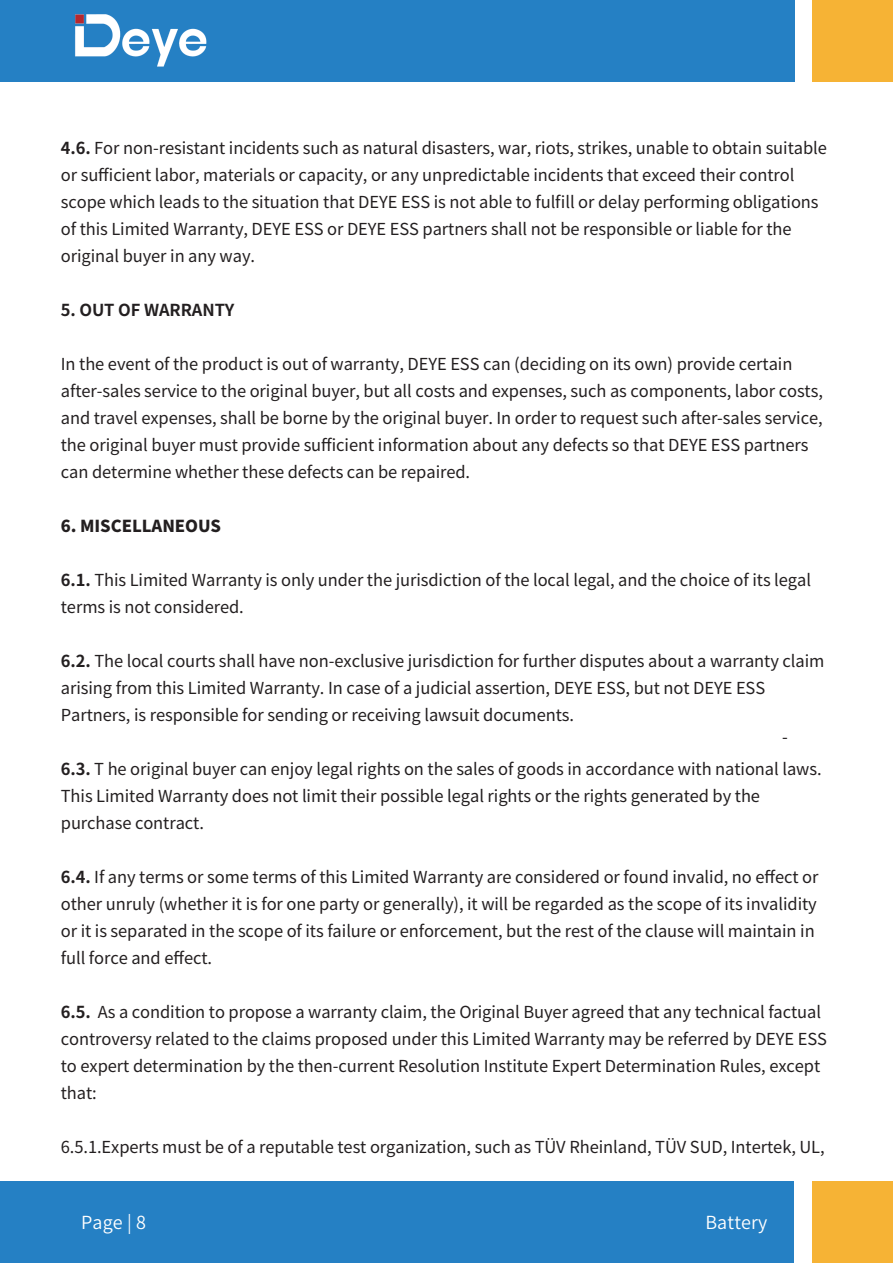
<style>
.page{position:relative;width:893px;height:1263px;background:#fff}
.page>*{position:absolute;margin:0;border:0;box-sizing:border-box;transform-origin:0 0}
.t1{font:18px "Source Han Sans CN";letter-spacing:.01em;color:#fff}
.t2{font:16.5px/27px "Source Han Sans CN";letter-spacing:-.005em;color:#231f20}
.t3{font:700 16.5px "Source Han Sans CN";letter-spacing:-.005em;color:#231f20}
.t4{font:800 16.5px "Source Han Sans CN";letter-spacing:-.005em;color:#231f20}
.s1{font-weight:700}
</style>
<div class="page">
<div style="left:0;top:1182px;width:794px;height:81px;background:#2580c4"></div>
<div style="left:812px;top:1182px;width:81px;height:81px;background:#f6b335"></div>
<div style="left:0;top:0;width:794px;height:81px;background:#2580c4"></div>
<div style="left:813px;top:0;width:80px;height:81px;background:#f6b335"></div>
<p class="t2" style="left:61px;top:135px;width:768px"><span class="s1">4.6.</span> For non-resistant incidents such as natural disasters, war, riots, strikes, unable to obtain suitable or sufficient labor, materials or capacity, or any unpredictable incidents that exceed their control scope which leads to the situation that DEYE ESS is not able to fulfill or delay performing obligations of this Limited Warranty, DEYE ESS or DEYE ESS partners shall not be responsible or liable for the original buyer in any way.</p>
<p class="t3" style="left:61px;top:300px;width:175px">5. OUT OF WARRANTY</p>
<p class="t2" style="left:61px;top:350px;width:764px">In the event of the product is out of warranty, DEYE ESS can (deciding on its own) provide certain after-sales service to the original buyer, but all costs and expenses, such as components, labor costs, and travel expenses, shall be borne by the original buyer. In order to request such after-sales service, the original buyer must provide sufficient information about any defects so that DEYE ESS partners can determine whether these defects can be repaired.</p>
<p class="t4" style="left:61px;top:516px;width:162px">6. MISCELLANEOUS</p>
<p class="t2" style="left:61px;top:566px;width:752px"><span class="s1">6.1.</span> This Limited Warranty is only under the jurisdiction of the local legal, and the choice of its legal terms is not considered.</p>
<p class="t2" style="left:61px;top:647px;width:765px"><span class="s1">6.2.</span> The local courts shall have non-exclusive jurisdiction for further disputes about a warranty claim arising from this Limited Warranty. In case of a judicial assertion, DEYE ESS, but not DEYE ESS<br>Partners, is responsible for sending or receiving lawsuit documents.</p>
<p class="t2" style="left:61px;top:755px;width:762px"><span class="s1">6.3.</span> T he original buyer can enjoy legal rights on the sales of goods in accordance with national laws.<br>This Limited Warranty does not limit their possible legal rights or the rights generated by the purchase contract.</p>
<p class="t2" style="left:61px;top:863px;width:759px"><span class="s1">6.4.</span> If any terms or some terms of this Limited Warranty are considered or found invalid, no effect or other unruly (whether it is for one party or generally), it will be regarded as the scope of its invalidity or it is separated in the scope of its failure or enforcement, but the rest of the clause will maintain in full force and effect.</p>
<p class="t2" style="left:782px;top:723px;width:7px">-</p>
<p class="t2" style="left:61px;top:998px;width:768px"><span class="s1">6.5.</span> As a condition to propose a warranty claim, the Original Buyer agreed that any technical factual controversy related to the claims proposed under this Limited Warranty may be referred by DEYE ESS to expert determination by the then-current Resolution Institute Expert Determination Rules, except that:</p>
<p class="t2" style="left:61px;top:1133px;width:765px">6.5.1.Experts must be of a reputable test organization, such as TÜV Rheinland, TÜV SUD, Intertek, UL,</p>
<p class="t1" style="left:81px;top:1212px;width:67px">Page | 8</p>
<p class="t1" style="left:136px;top:1212px;width:11px">1</p>
<p class="t1" style="left:705px;top:1212px;width:64px">Battery</p>
</div>
